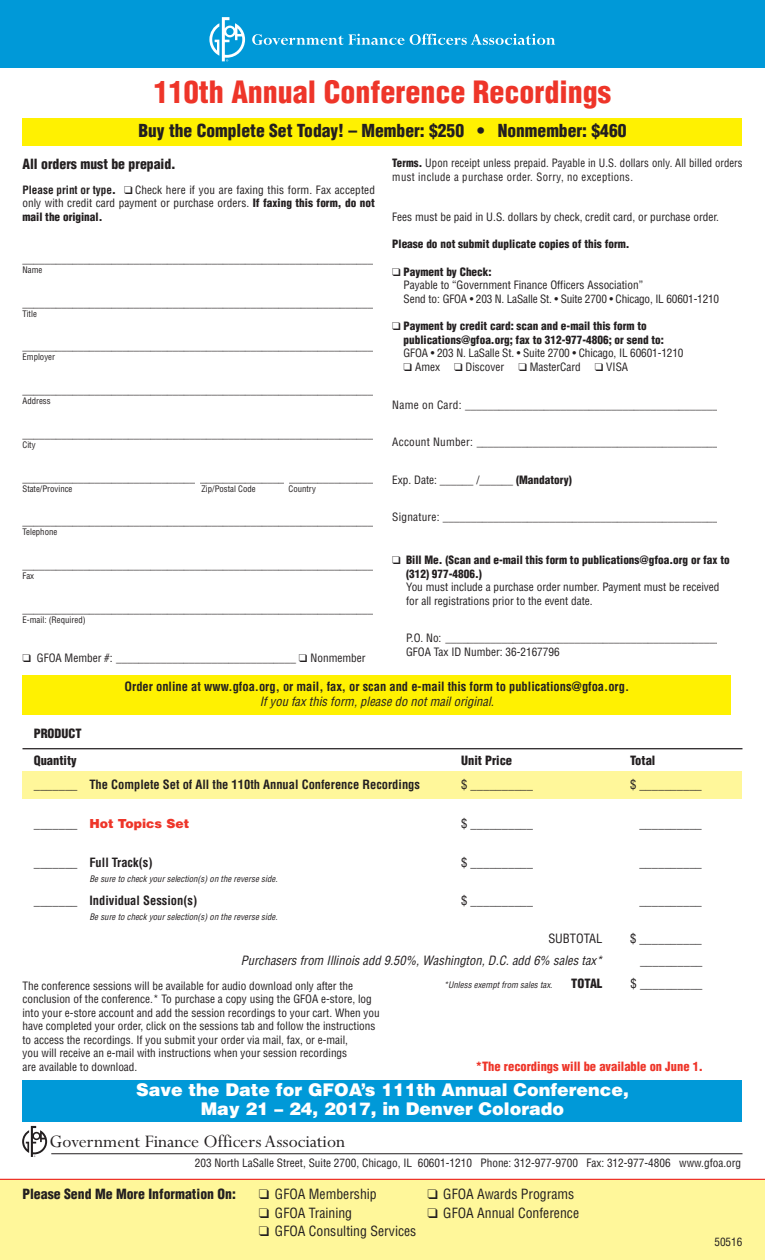
<style>
.page{position:relative;width:765px;height:1260px;background:#fff}
.page>*{position:absolute;margin:0;border:0;box-sizing:border-box;transform-origin:0 0}
.t1{font:900 condensed 30px "Helvetica";color:#ee3529}
.t2{font:19.75px "Perpetua";color:#231f20}
.t3{font:900 17.5px/18.8px "Helvetica";color:#fff;text-align:center}
.t4{font:900 condensed 17.5px "Helvetica";color:#231f20}
.t5{font:condensed 13.75px "Helvetica";color:#231f20}
.t6{font:900 condensed 13.75px "Helvetica";color:#231f20}
.t7{font:700 condensed 12.5px "Helvetica";color:#231f20}
.t8{font:condensed 12.5px "Helvetica";color:#231f20}
.t9{font:italic condensed 12.5px "Helvetica";letter-spacing:.005em;color:#231f20}
.t10{font:900 condensed 12.5px "Helvetica";color:#ee3529}
.t11{font:900 condensed 12.5px "Helvetica";color:#231f20}
.t12{font:900 12.5px "Helvetica";color:#ee3529}
.t13{font:condensed 11.25px/13.5px "Helvetica";color:#231f20}
.t14{font:900 condensed 11.25px/13.2px "Helvetica";color:#231f20}
.t15{font:condensed 11.25px/13.5px "Helvetica";color:#231f20;scale:.95 1}
.t16{font:condensed 11.25px "Helvetica";letter-spacing:.02em;color:#231f20}
.t17{font:condensed 11.25px "Helvetica";letter-spacing:.025em;color:#231f20}
.t18{font:italic condensed 8.75px "Helvetica";letter-spacing:.005em;color:#231f20}
.t19{font:condensed 8.75px "Helvetica";color:#231f20}
.s1{font-weight:700}
.s2{font-weight:900}
.s3{font-weight:400}
.s4{font-weight:400;font-stretch:condensed;color:#231f20}
.s5{color:#fff}
</style>
<div class="page">
<div style="left:0;top:1179px;width:765px;height:81px;background:#fff79a"></div>
<div style="left:22px;top:772px;width:720px;height:27px;background:#fff79a"></div>
<svg style="left:22px;top:1126px;width:25px;height:31px"></svg>
<hr style="left:51px;top:1154px;width:691px;height:1px;background:#231f20">
<hr style="left:22px;top:748px;width:720px;height:1px;background:#231f20">
<div style="left:0;top:0;width:765px;height:68px;background:#0099d8"></div>
<svg style="left:252px;top:34px;width:303px;height:11px"></svg>
<svg style="left:209px;top:17px;width:36px;height:45px"></svg>
<div style="left:22px;top:118px;width:720px;height:28px;background:#fff101"></div>
<div style="left:22px;top:1080px;width:720px;height:42px;background:#0099d8"></div>
<div style="left:22px;top:675px;width:709px;height:39px;background:#fff101"></div>
<h1 class="t1" style="left:154px;top:75px;width:459px">110th Annual Conference Recordings</h1>
<h3 class="t4" style="left:138px;top:121px;width:490px">Buy the Complete Set Today! – Member: $250 • Nonmember: $460</h3>
<p class="t6" style="left:22px;top:156px;width:155px">All orders must be prepaid.</p>
<p class="t13" style="left:22px;top:183px;width:354px;text-align:justify"><span class="s1">Please print or type</span><span class="s2">.</span> ❑ Check here if you are faxing this form. Fax accepted only with credit card payment or purchase orders. <span class="s2">If faxing this form, do not mail the original.</span></p>
<p class="t13" style="left:22px;top:252px;width:352px">_______________________________________________________________</p>
<p class="t19" style="left:22px;top:265px;width:21px">Name</p>
<p class="t13" style="left:22px;top:296px;width:352px">_______________________________________________________________</p>
<p class="t19" style="left:22px;top:308px;width:16px">Title</p>
<p class="t13" style="left:22px;top:340px;width:352px">_______________________________________________________________</p>
<p class="t19" style="left:22px;top:352px;width:34px">Employer</p>
<p class="t13" style="left:22px;top:383px;width:352px">_______________________________________________________________</p>
<p class="t19" style="left:22px;top:396px;width:30px">Address</p>
<p class="t13" style="left:22px;top:427px;width:352px">_______________________________________________________________</p>
<p class="t19" style="left:22px;top:440px;width:15px">City</p>
<p class="t13" style="left:22px;top:471px;width:352px">_______________________________________________________________</p>
<p class="t19" style="left:22px;top:483px;width:52px">State/Province</p>
<p class="t19" style="left:202px;top:483px;width:56px">Zip/Postal Code</p>
<p class="t19" style="left:289px;top:483px;width:29px">Country</p>
<p class="t13" style="left:22px;top:515px;width:352px">_______________________________________________________________</p>
<p class="t19" style="left:22px;top:527px;width:36px">Telephone</p>
<p class="t13" style="left:22px;top:558px;width:352px">_______________________________________________________________</p>
<p class="t19" style="left:22px;top:571px;width:13px">Fax</p>
<p class="t13" style="left:22px;top:602px;width:352px">_______________________________________________________________</p>
<p class="t19" style="left:22px;top:615px;width:65px">E-mail: (Required)</p>
<p class="t13" style="left:22px;top:651px;width:345px">❑ GFOA Member #: ________________________________ ❑ Nonmember</p>
<p class="t15" style="left:392px;top:156px;width:370px"><span class="s2">Terms.</span> Upon receipt unless prepaid. Payable in U.S. dollars only. All billed orders must include a purchase order. Sorry, no exceptions.</p>
<p class="t13" style="left:392px;top:210px;width:328px">Fees must be paid in U.S. dollars by check, credit card, or purchase order.</p>
<p class="t14" style="left:392px;top:238px;width:239px">Please do not submit duplicate copies of this form.</p>
<p class="t13" style="left:404px;top:265px;width:317px;text-indent:-11px">❑ <span class="s2">Payment by Check:<br></span>Payable to “Government Finance Officers Association”<br>Send to: GFOA • 203 N. LaSalle St. • Suite 2700 • Chicago, IL 60601-1210</p>
<p class="t14" style="left:404px;top:320px;width:262px;text-indent:-11px">❑ Payment by credit card: scan and e-mail this form to publications@gfoa.org; fax to 312-977-4806; or send to:</p>
<p class="t13" style="left:404px;top:346px;width:282px">GFOA • 203 N. LaSalle St. • Suite 2700 • Chicago, IL 60601-1210</p>
<p class="t13" style="left:404px;top:361px;width:179px">❑ Amex ❑ Discover ❑ MasterCard</p>
<p class="t13" style="left:595px;top:361px;width:35px">❑ VISA</p>
<p class="t17" style="left:392px;top:398px;width:328px">Name on Card: _____________________________________________</p>
<p class="t16" style="left:392px;top:436px;width:328px">Account Number: ___________________________________________</p>
<p class="t13" style="left:392px;top:473px;width:181px">Exp. Date: ______ /______ <span class="s2">(Mandatory)</span></p>
<p class="t16" style="left:392px;top:511px;width:328px">Signature: _________________________________________________</p>
<p class="t14" style="left:406px;top:554px;width:325px;text-indent:-14px">❑ Bill Me. (Scan and e-mail this form to publications@gfoa.org or fax to (312) 977-4806.)</p>
<p class="t13" style="left:406px;top:581px;width:315px">You must include a purchase order number. Payment must be received for all registrations prior to the event date.</p>
<p class="t13" style="left:406px;top:631px;width:317px">P.O. No: _________________________________________________<br>GFOA Tax ID Number: 36-2167796</p>
<p class="t7" style="left:125px;top:679px;width:506px">Order online at www.gfoa.org, or mail, fax, or scan and e-mail this form to publications@gfoa.org.</p>
<p class="t9" style="left:260px;top:694px;width:236px">If you fax this form, please do not mail original.</p>
<p class="t11" style="left:34px;top:726px;width:49px">PRODUCT</p>
<p class="t11" style="left:34px;top:754px;width:44px">Quantity</p>
<p class="t11" style="left:461px;top:754px;width:52px">Unit Price</p>
<p class="t11" style="left:630px;top:754px;width:27px">Total</p>
<p class="t7" style="left:34px;top:777px;width:388px"><span class="s3">_______</span> The Complete Set of All the 110th Annual Conference Recordings</p>
<p class="t8" style="left:461px;top:777px;width:73px">$ __________</p>
<p class="t8" style="left:630px;top:777px;width:73px">$ __________</p>
<p class="t12" style="left:34px;top:816px;width:157px"><span class="s4">_______</span> Hot Topics Set</p>
<p class="t8" style="left:461px;top:816px;width:73px">$ __________</p>
<p class="t8" style="left:630px;top:816px;width:73px"><span class="s5">$</span> __________</p>
<p class="t7" style="left:34px;top:855px;width:120px"><span class="s3">_______</span> Full Track(s)</p>
<p class="t8" style="left:461px;top:855px;width:73px">$ __________</p>
<p class="t8" style="left:630px;top:855px;width:73px"><span class="s5">$</span> __________</p>
<p class="t18" style="left:89px;top:873px;width:190px">Be sure to check your selection(s) on the reverse side.</p>
<p class="t7" style="left:34px;top:894px;width:165px"><span class="s3">_______</span> Individual Session(s)</p>
<p class="t8" style="left:461px;top:894px;width:73px">$ __________</p>
<p class="t8" style="left:630px;top:894px;width:73px"><span class="s5">$</span> __________</p>
<p class="t18" style="left:89px;top:912px;width:190px">Be sure to check your selection(s) on the reverse side.</p>
<p class="t8" style="left:548px;top:931px;width:56px">SUBTOTAL</p>
<p class="t8" style="left:630px;top:931px;width:73px">$ __________</p>
<p class="t9" style="left:241px;top:954px;width:363px">Purchasers from Illinois add 9.50%, Washington, D.C. add 6% sales tax*</p>
<p class="t8" style="left:631px;top:954px;width:73px"><span class="s5">$</span> __________</p>
<p class="t18" style="left:444px;top:980px;width:110px">*Unless exempt from sales tax.</p>
<p class="t11" style="left:571px;top:976px;width:33px">TOTAL</p>
<p class="t8" style="left:631px;top:976px;width:73px">$ __________</p>
<p class="t13" style="left:22px;top:979px;width:359px">The conference sessions will be available for audio download only after the conclusion of the conference.* To purchase a copy using the GFOA e-store, log into your e-store account and add the session recordings to your cart. When you have completed your order, click on the sessions tab and follow the instructions to access the recordings. If you submit your order via mail, fax, or e-mail,<br>you will receive an e-mail with instructions when your session recordings<br>are available to download.</p>
<p class="t10" style="left:476px;top:1060px;width:229px">*The recordings will be available on June 1.</p>
<h3 class="t3" style="left:136px;top:1081px;width:494px">Save the Date for GFOA’s 111th Annual Conference,<br>May 21 – 24, 2017, in Denver Colorado</h3>
<h2 class="t2" style="left:50px;top:1134px;width:297px">Government Finance Officers Association</h2>
<p class="t13" style="left:195px;top:1156px;width:548px">203 North LaSalle Street, Suite 2700, Chicago, IL 60601-1210 Phone: 312-977-9700 Fax: 312-977-4806 www.gfoa.org</p>
<p class="t6" style="left:22px;top:1186px;width:215px">Please Send Me More Information On:</p>
<p class="t5" style="left:259px;top:1186px;width:120px">❑ GFOA Membership</p>
<p class="t5" style="left:427px;top:1186px;width:148px">❑ GFOA Awards Programs</p>
<p class="t5" style="left:259px;top:1205px;width:95px">❑ GFOA Training</p>
<p class="t5" style="left:427px;top:1205px;width:153px">❑ GFOA Annual Conference</p>
<p class="t5" style="left:259px;top:1223px;width:159px">❑ GFOA Consulting Services</p>
<p class="t13" style="left:714px;top:1235px;width:30px">50516</p>
</div>
